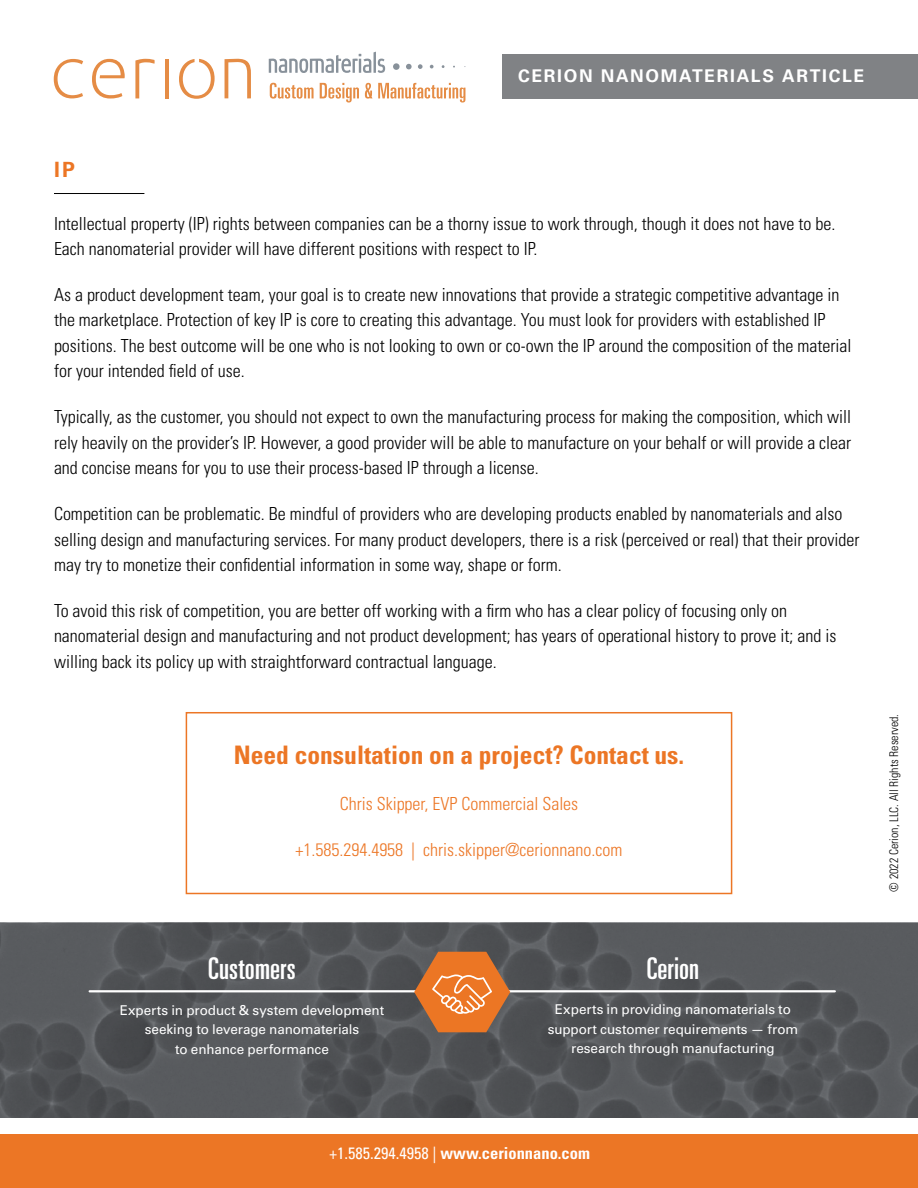
<style>
.page{position:relative;width:918px;height:1188px;background:#fff}
.page>*{position:absolute;margin:0;border:0;box-sizing:border-box;transform-origin:0 0}
.t1{font:ultra-condensed 30px "Univers LT Std";color:#fff}
.t2{font:700 condensed 25.5px "Univers LT Std";color:#ec7625}
.t3{font:700 21px "Univers LT Std";color:#ec7625}
.t4{font:300 condensed 18px/25.5px "Univers LT Std";color:#000}
.t5{font:300 condensed 18px "Univers LT Std";color:#ec7625}
.t6{font:700 17.55px "Univers LT Std";letter-spacing:.1em;color:#fff}
.t7{font:700 condensed 16.5px "Univers LT Std";color:#fff}
.t8{font:13.5px/19.5px "Univers LT Std";letter-spacing:-.005em;color:#fff;text-align:center}
.t9{font:300 condensed 12px "Univers LT Std";color:#000}
.s1{font-weight:400}
</style>
<div class="page">
<div style="left:0;top:1134px;width:918px;height:54px;background:#ec7625"></div>
<svg style="left:0;top:923px;width:918px;height:194px;background:#535559"></svg>
<div style="left:186px;top:712px;width:546px;height:182px;border:2px solid #ec7625"></div>
<div style="left:502px;top:54px;width:416px;height:44px;background:#808285"></div>
<svg style="left:269px;top:52px;width:116px;height:21px"></svg>
<svg style="left:54px;top:59px;width:29px;height:39px"></svg>
<svg style="left:92px;top:59px;width:33px;height:40px"></svg>
<svg style="left:135px;top:59px;width:20px;height:39px"></svg>
<hr style="left:165px;top:59px;width:4px;height:40px;background:#e58c45">
<svg style="left:225px;top:58px;width:26px;height:40px"></svg>
<svg style="left:179px;top:59px;width:36px;height:40px"></svg>
<svg style="left:430px;top:65px;width:4px;height:3px"></svg>
<svg style="left:418px;top:64px;width:5px;height:5px"></svg>
<svg style="left:406px;top:64px;width:6px;height:5px"></svg>
<div style="left:393px;top:63px;width:7px;height:7px;background:#88919a;border-radius:50%"></div>
<svg style="left:270px;top:83px;width:44px;height:16px"></svg>
<svg style="left:320px;top:83px;width:39px;height:20px"></svg>
<svg style="left:365px;top:83px;width:7px;height:16px"></svg>
<svg style="left:378px;top:83px;width:87px;height:20px"></svg>
<hr style="left:90px;top:990px;width:745px;height:2px;background:#fff">
<svg style="left:414px;top:952px;width:96px;height:80px;background:#c8773f"></svg>
<hr style="left:54px;top:193px;width:90px;height:1px;background:#000">
<p class="t6" style="left:518px;top:66px;width:348px">CERION NANOMATERIALS ARTICLE</p>
<p class="t3" style="left:54px;top:158px;width:23px">IP</p>
<p class="t4" style="left:54px;top:211px;width:783px">Intellectual property (IP) rights between companies can be a thorny issue to work through, though it does not have to be.<br>Each nanomaterial provider will have different positions with respect to IP.</p>
<p class="t4" style="left:54px;top:282px;width:799px">As a product development team, your goal is to create new innovations that provide a strategic competitive advantage in the marketplace. Protection of key IP is core to creating this advantage. You must look for providers with established IP positions. The best outcome will be one who is not looking to own or co-own the IP around the composition of the material for your intended field of use.</p>
<p class="t4" style="left:54px;top:404px;width:799px;text-align:justify">Typically, as the customer, you should not expect to own the manufacturing process for making the composition, which will rely heavily on the provider’s IP. However, a good provider will be able to manufacture on your behalf or will provide a clear and concise means for you to use their process-based IP through a license.</p>
<p class="t4" style="left:54px;top:501px;width:807px">Competition can be problematic. Be mindful of providers who are developing products enabled by nanomaterials and also selling design and manufacturing services. For many product developers, there is a risk (perceived or real) that their provider may try to monetize their confidential information in some way, shape or form.</p>
<p class="t4" style="left:54px;top:598px;width:784px">To avoid this risk of competition, you are better off working with a firm who has a clear policy of focusing only on nanomaterial design and manufacturing and not product development; has years of operational history to prove it; and is willing back its policy up with straightforward contractual language.</p>
<h2 class="t2" style="left:234px;top:740px;width:452px">Need consultation on a project? Contact us.</h2>
<p class="t5" style="left:340px;top:793px;width:240px">Chris Skipper, EVP Commercial Sales</p>
<p class="t5" style="left:295px;top:839px;width:329px">+1.585.294.4958 | chris.skipper@cerionnano.com</p>
<h1 class="t1" style="left:208px;top:951px;width:89px">Customers</h1>
<p class="t8" style="left:120px;top:1000px;width:266px">Experts in product &amp; system development seeking to leverage nanomaterials<br>to enhance performance</p>
<h1 class="t1" style="left:647px;top:951px;width:54px">Cerion</h1>
<p class="t8" style="left:548px;top:1000px;width:252px">Experts in providing nanomaterials to support customer requirements — from research through manufacturing</p>
<p class="t9" style="left:887px;top:892px;width:179px;rotate:-90deg">© 2022 Cerion, LLC. All Rights Reserved.</p>
<p class="t7" style="left:329px;top:1143px;width:262px"><span class="s1">+1.585.294.4958 |</span> www.cerionnano.com</p>
</div>
